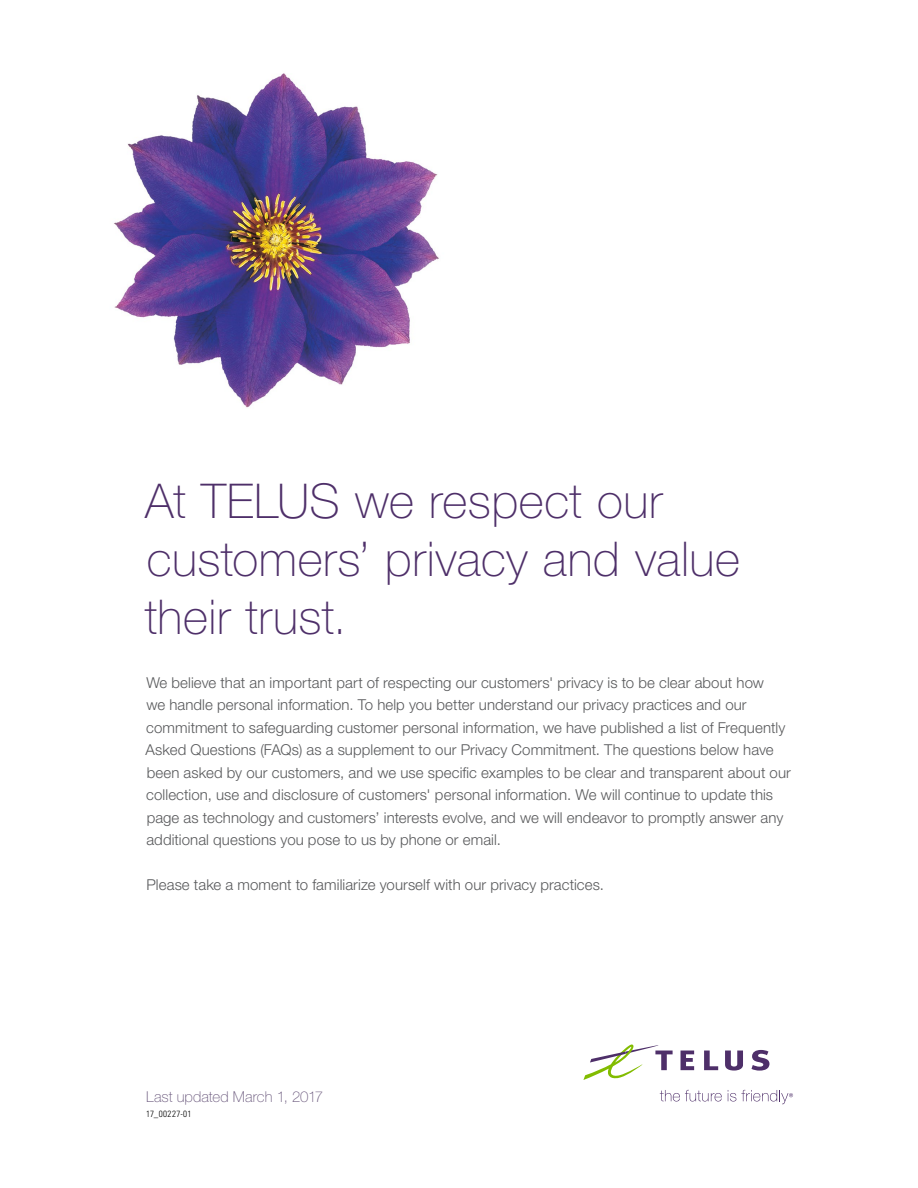
<style>
.page{position:relative;width:918px;height:1188px;background:#fff}
.page>*{position:absolute;margin:0;border:0;box-sizing:border-box;transform-origin:0 0}
.t1{font:100 48px/57.6px "Helvetica Neue LT Std";letter-spacing:.01em;color:#4e2f69}
.Body{font:300 15px/22.5px "Helvetica Neue LT Std";letter-spacing:.005em;color:#58595b}
.Body-2{font:100 15px "Helvetica Neue LT Std";color:#665479}
.t2{font:9px "TAXI Legal PS Normal";letter-spacing:.04em;color:#000}
</style>
<div class="page">
<svg style="left:681px;top:1051px;width:13px;height:19px"></svg>
<svg style="left:704px;top:1051px;width:14px;height:19px"></svg>
<svg style="left:751px;top:1050px;width:18px;height:21px"></svg>
<svg style="left:725px;top:1051px;width:18px;height:20px"></svg>
<svg style="left:583px;top:1044px;width:90px;height:36px"></svg>
<svg style="left:660px;top:1090px;width:62px;height:11px"></svg>
<svg style="left:728px;top:1090px;width:65px;height:14px"></svg>
<img style="left:113px;top:73px;width:326px;height:335px">
<h1 class="t1" style="left:145px;top:473px;width:597px">At TELUS we respect our customers’ privacy and value their trust.</h1>
<p class="Body" style="left:146px;top:671px;width:647px">We believe that an important part of respecting our customers' privacy is to be clear about how<br>we handle personal information. To help you better understand our privacy practices and our commitment to safeguarding customer personal information, we have published a list of Frequently Asked Questions (FAQs) as a supplement to our Privacy Commitment. The questions below have been asked by our customers, and we use specific examples to be clear and transparent about our collection, use and disclosure of customers' personal information. We will continue to update this page as technology and customers’ interests evolve, and we will endeavor to promptly answer any additional questions you pose to us by phone or email.</p>
<p class="Body" style="left:147px;top:874px;width:459px">Please take a moment to familiarize yourself with our privacy practices.</p>
<p class="Body-2" style="left:146px;top:1088px;width:178px">Last updated March 1, 2017</p>
<p class="t2" style="left:146px;top:1108px;width:47px">17_00227-01</p>
</div>
